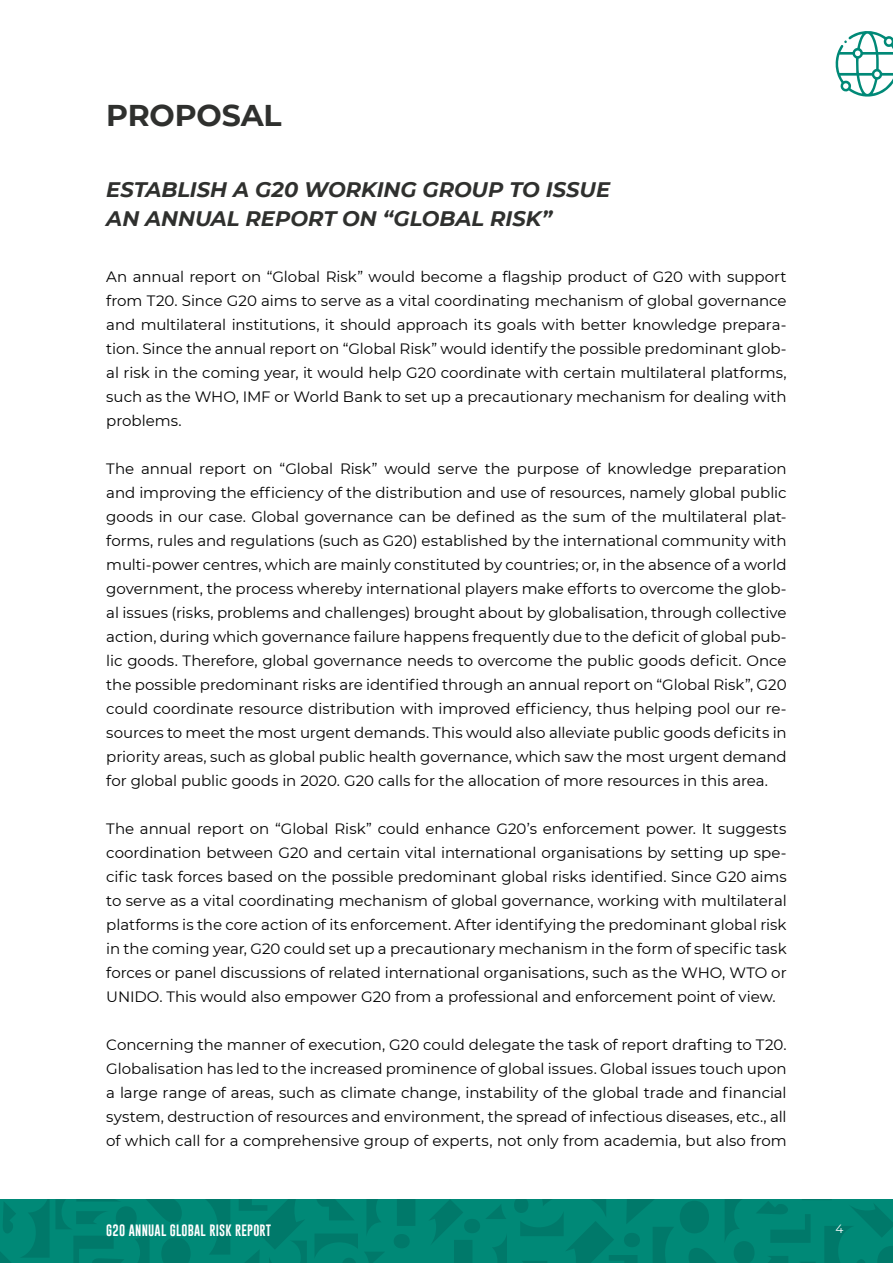
<style>
.page{position:relative;width:893px;height:1263px;background:#fff}
.page>*{position:absolute;margin:0;border:0;box-sizing:border-box;transform-origin:0 0}
.t1{font:700 30px "Montserrat";letter-spacing:-.005em;color:#2f302e}
.t2{font:italic 700 21px/28.5px "Montserrat";letter-spacing:-.005em;color:#2f302e}
.t3{font:15px/24px "Montserrat";letter-spacing:-.005em;color:#000;text-align:justify}
.t4{font:12px "Gobold";letter-spacing:.02em;color:#fff}
.t5{font:12px "Montserrat";color:#fff}
</style>
<div class="page">
<div style="left:0;top:1199px;width:893px;height:64px;background:#008977"></div>
<svg style="left:514px;top:1199px;width:379px;height:64px"></svg>
<svg style="left:430px;top:1200px;width:77px;height:63px"></svg>
<svg style="left:0;top:1199px;width:415px;height:64px"></svg>
<svg style="left:835px;top:31px;width:58px;height:66px"></svg>
<h1 class="t1" style="left:106px;top:102px;width:177px">PROPOSAL</h1>
<h2 class="t2" style="left:106px;top:176px;width:505px">ESTABLISH A G20 WORKING GROUP TO ISSUE<br>AN ANNUAL REPORT ON “GLOBAL RISK”</h2>
<p class="t3" style="left:106px;top:264px;width:682px">An annual report on “Global Risk” would become a flagship product of G20 with support from T20. Since G20 aims to serve as a vital coordinating mechanism of global governance and multilateral institutions, it should approach its goals with better knowledge prepara&shy;tion. Since the annual report on “Global Risk” would identify the possible predominant glob&shy;al risk in the coming year, it would help G20 coordinate with certain multilateral platforms, such as the WHO, IMF or World Bank to set up a precautionary mechanism for dealing with problems.</p>
<p class="t3" style="left:106px;top:457px;width:682px">The annual report on “Global Risk” would serve the purpose of knowledge preparation and improving the efficiency of the distribution and use of resources, namely global public goods in our case. Global governance can be defined as the sum of the multilateral plat&shy;forms, rules and regulations (such as G20) established by the international community with multi-power centres, which are mainly constituted by countries; or, in the absence of a world government, the process whereby international players make efforts to overcome the glob&shy;al issues (risks, problems and challenges) brought about by globalisation, through collective action, during which governance failure happens frequently due to the deficit of global pub&shy;lic goods. Therefore, global governance needs to overcome the public goods deficit. Once the possible predominant risks are identified through an annual report on “Global Risk”, G20 could coordinate resource distribution with improved efficiency, thus helping pool our re&shy;sources to meet the most urgent demands. This would also alleviate public goods deficits in priority areas, such as global public health governance, which saw the most urgent demand for global public goods in 2020. G20 calls for the allocation of more resources in this area.</p>
<p class="t3" style="left:106px;top:817px;width:682px">The annual report on “Global Risk” could enhance G20’s enforcement power. It suggests coordination between G20 and certain vital international organisations by setting up spe&shy;cific task forces based on the possible predominant global risks identified. Since G20 aims to serve as a vital coordinating mechanism of global governance, working with multilateral platforms is the core action of its enforcement. After identifying the predominant global risk in the coming year, G20 could set up a precautionary mechanism in the form of specific task forces or panel discussions of related international organisations, such as the WHO, WTO or UNIDO. This would also empower G20 from a professional and enforcement point of view.</p>
<p class="t3" style="left:106px;top:1033px;width:682px">Concerning the manner of execution, G20 could delegate the task of report drafting to T20.<br>Globalisation has led to the increased prominence of global issues. Global issues touch upon a large range of areas, such as climate change, instability of the global trade and financial system, destruction of resources and environment, the spread of infectious diseases, etc., all of which call for a comprehensive group of experts, not only from academia, but also from</p>
<p class="t4" style="left:106px;top:1225px;width:166px">G20 ANNUAL GLOBAL RISK REPORT</p>
<p class="t5" style="left:836px;top:1223px;width:9px">4</p>
</div>
